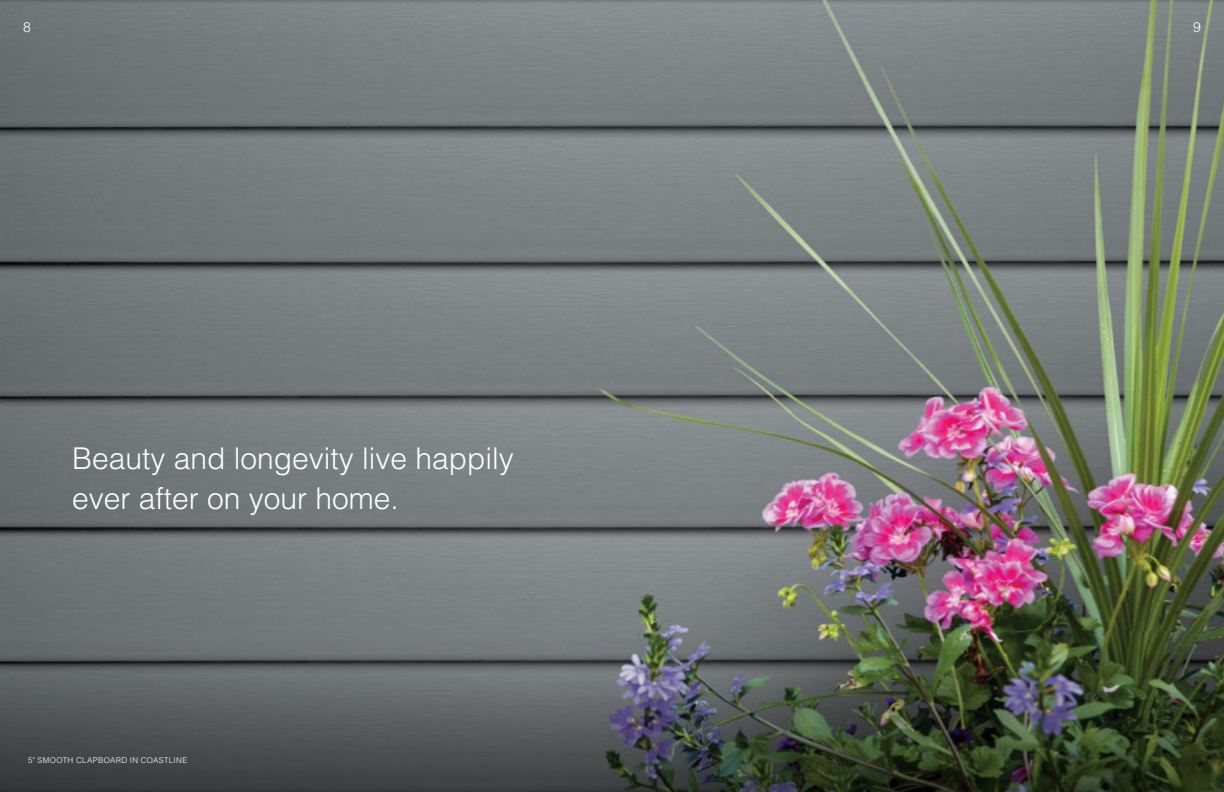
<style>
.page{position:relative;width:1224px;height:792px;background:#fff}
.page>*{position:absolute;margin:0;border:0;box-sizing:border-box;transform-origin:0 0}
.t1{font:300 30px/39.7px "Helvetica LT Std";color:#fff}
.t2{font:300 14px "Helvetica LT Std";color:#fff}
.t3{font:300 8px "Helvetica LT Std";letter-spacing:.04em;color:#fff}
</style>
<div class="page">
<img style="left:0;top:0;width:1224px;height:632px">
<img style="left:0;top:632px;width:1224px;height:160px">
<p class="t2" style="left:23px;top:18px;width:9px">8</p>
<p class="t2" style="left:1193px;top:18px;width:9px">9</p>
<p class="t1" style="left:72px;top:439px;width:443px">Beauty and longevity live happily ever after on your home.</p>
<p class="t3" style="left:28px;top:755px;width:161px">5" SMOOTH CLAPBOARD IN COASTLINE</p>
</div>
